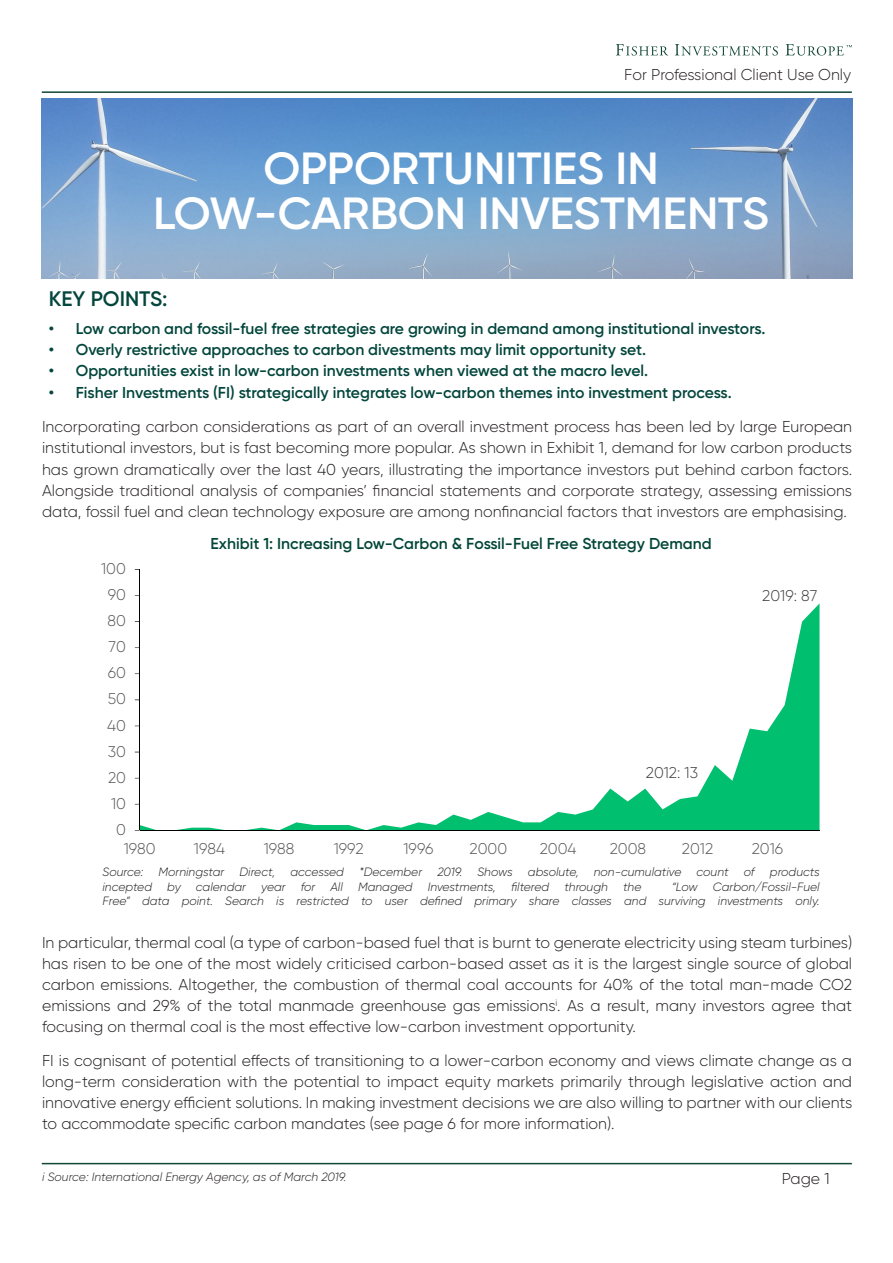
<style>
.page{position:relative;width:893px;height:1263px;background:#fff}
.page>*{position:absolute;margin:0;border:0;box-sizing:border-box;transform-origin:0 0}
.Map_Headers{font:600 45px "Gilroy";letter-spacing:-.01em;color:#fff}
.Body_Text{font:600 21px "Gilroy";color:#03463c}
.Body_Text-2{font:300 15.75px/21px "Gilroy";color:#231f20;text-align:justify}
.t1{font:600 15.75px "Gilroy";color:#03463c}
.t2{font:600 15.75px "Gilroy";color:#034638}
.t3{font:300 15.6px "Gilroy";color:#595959}
.t4{font:300 15.6px "Gilroy";color:#404040}
.t5{font:italic 300 12px/14.4px "Gilroy";color:#231f20;text-align:right}
</style>
<div class="page">
<hr style="left:42px;top:1163px;width:810px;height:1px;background:#114736">
<hr style="left:42px;top:91px;width:810px;height:2px;background:#114736">
<svg style="left:616px;top:44px;width:52px;height:12px"></svg>
<svg style="left:675px;top:44px;width:103px;height:12px"></svg>
<svg style="left:785px;top:44px;width:67px;height:12px"></svg>
<img style="left:42px;top:99px;width:810px;height:179px">
<svg style="left:140px;top:604px;width:679px;height:226px"></svg>
<hr style="left:139px;top:569px;width:1px;height:261px;background:#000">
<hr style="left:140px;top:830px;width:679px;height:1px;background:#000">
<p class="Body_Text-2" style="left:624px;top:64px;width:228px">For Professional Client Use Only</p>
<p class="Map_Headers" style="left:263px;top:140px;width:397px">OPPORTUNITIES IN</p>
<p class="Map_Headers" style="left:153px;top:185px;width:618px">LOW-CARBON INVESTMENTS</p>
<p class="Body_Text" style="left:49px;top:285px;width:120px">KEY POINTS:</p>
<p class="t1" style="left:49px;top:318px;width:718px">• Low carbon and fossil-fuel free strategies are growing in demand among institutional investors.</p>
<p class="t1" style="left:49px;top:339px;width:599px">• Overly restrictive approaches to carbon divestments may limit opportunity set.</p>
<p class="t1" style="left:49px;top:360px;width:601px">• Opportunities exist in low-carbon investments when viewed at the macro level.</p>
<p class="t1" style="left:49px;top:383px;width:684px">• Fisher Investments (FI) strategically integrates low-carbon themes into investment process.</p>
<p class="Body_Text-2" style="left:42px;top:416px;width:812px">Incorporating carbon considerations as part of an overall investment process has been led by large European institutional investors, but is fast becoming more popular. As shown in Exhibit 1, demand for low carbon products has grown dramatically over the last 40 years, illustrating the importance investors put behind carbon factors.<br>Alongside traditional analysis of companies’ financial statements and corporate strategy, assessing emissions data, fossil fuel and clean technology exposure are among nonfinancial factors that investors are emphasising.</p>
<p class="t3" style="left:101px;top:559px;width:26px">100</p>
<p class="t3" style="left:108px;top:585px;width:20px">90</p>
<p class="t3" style="left:108px;top:611px;width:20px">80</p>
<p class="t3" style="left:109px;top:637px;width:19px">70</p>
<p class="t3" style="left:108px;top:663px;width:20px">60</p>
<p class="t3" style="left:108px;top:689px;width:20px">50</p>
<p class="t3" style="left:107px;top:716px;width:20px">40</p>
<p class="t3" style="left:108px;top:742px;width:20px">30</p>
<p class="t3" style="left:108px;top:768px;width:19px">20</p>
<p class="t3" style="left:111px;top:794px;width:16px">10</p>
<p class="t3" style="left:116px;top:820px;width:11px">0</p>
<p class="t2" style="left:211px;top:534px;width:503px">Exhibit 1: Increasing Low-Carbon &amp; Fossil-Fuel Free Strategy Demand</p>
<p class="t4" style="left:762px;top:586px;width:57px">2019: 87</p>
<p class="t4" style="left:646px;top:763px;width:54px">2012: 13</p>
<p class="t3" style="left:124px;top:839px;width:33px">1980</p>
<p class="t3" style="left:194px;top:839px;width:33px">1984</p>
<p class="t3" style="left:264px;top:839px;width:32px">1988</p>
<p class="t3" style="left:334px;top:839px;width:32px">1992</p>
<p class="t3" style="left:403px;top:839px;width:32px">1996</p>
<p class="t3" style="left:469px;top:839px;width:39px">2000</p>
<p class="t3" style="left:540px;top:839px;width:38px">2004</p>
<p class="t3" style="left:610px;top:839px;width:38px">2008</p>
<p class="t3" style="left:682px;top:839px;width:33px">2012</p>
<p class="t3" style="left:752px;top:839px;width:33px">2016</p>
<p class="t5" style="left:103px;top:865px;width:42px">Source:</p>
<p class="t5" style="left:159px;top:865px;width:67px">Morningstar</p>
<p class="t5" style="left:240px;top:865px;width:37px">Direct,</p>
<p class="t5" style="left:290px;top:865px;width:55px">accessed</p>
<p class="t5" style="left:359px;top:865px;width:65px">*December</p>
<p class="t5" style="left:437px;top:865px;width:26px">2019.</p>
<p class="t5" style="left:477px;top:865px;width:37px">Shows</p>
<p class="t5" style="left:528px;top:865px;width:52px">absolute,</p>
<p class="t5" style="left:594px;top:865px;width:89px">non-cumulative</p>
<p class="t5" style="left:697px;top:865px;width:34px">count</p>
<p class="t5" style="left:744px;top:865px;width:12px">of</p>
<p class="t5" style="left:770px;top:865px;width:51px">products</p>
<p class="t5" style="left:103px;top:879px;width:51px">incepted</p>
<p class="t5" style="left:167px;top:879px;width:15px">by</p>
<p class="t5" style="left:196px;top:879px;width:52px">calendar</p>
<p class="t5" style="left:261px;top:879px;width:26px">year</p>
<p class="t5" style="left:301px;top:879px;width:16px">for</p>
<p class="t5" style="left:330px;top:879px;width:14px">All</p>
<p class="t5" style="left:358px;top:879px;width:56px">Managed</p>
<p class="t5" style="left:428px;top:879px;width:70px">Investments,</p>
<p class="t5" style="left:511px;top:879px;width:40px">filtered</p>
<p class="t5" style="left:564px;top:879px;width:45px">through</p>
<p class="t5" style="left:623px;top:879px;width:20px">the</p>
<p class="t5" style="left:672px;top:879px;width:27px">“Low</p>
<p class="t5" style="left:103px;top:879px;width:719px">Carbon/Fossil-Fuel<br>Free” data point. Search is restricted to user defined primary share classes and surviving investments only.</p>
<p class="Body_Text-2" style="left:42px;top:932px;width:812px">In particular, thermal coal (a type of carbon-based fuel that is burnt to generate electricity using steam turbines) has risen to be one of the most widely criticised carbon-based asset as it is the largest single source of global carbon emissions. Altogether, the combustion of thermal coal accounts for 40% of the total man-made CO2 emissions and 29% of the total manmade greenhouse gas emissions<sup>i</sup>. As a result, many investors agree that focusing on thermal coal is the most effective low-carbon investment opportunity.</p>
<p class="Body_Text-2" style="left:42px;top:1050px;width:812px">FI is cognisant of potential effects of transitioning to a lower-carbon economy and views climate change as a long-term consideration with the potential to impact equity markets primarily through legislative action and innovative energy efficient solutions. In making investment decisions we are also willing to partner with our clients to accommodate specific carbon mandates (see page 6 for more information).</p>
<p class="t5" style="left:42px;top:1169px;width:306px">i Source: International Energy Agency, as of March 2019.</p>
<p class="Body_Text-2" style="left:782px;top:1168px;width:49px">Page 1</p>
</div>
